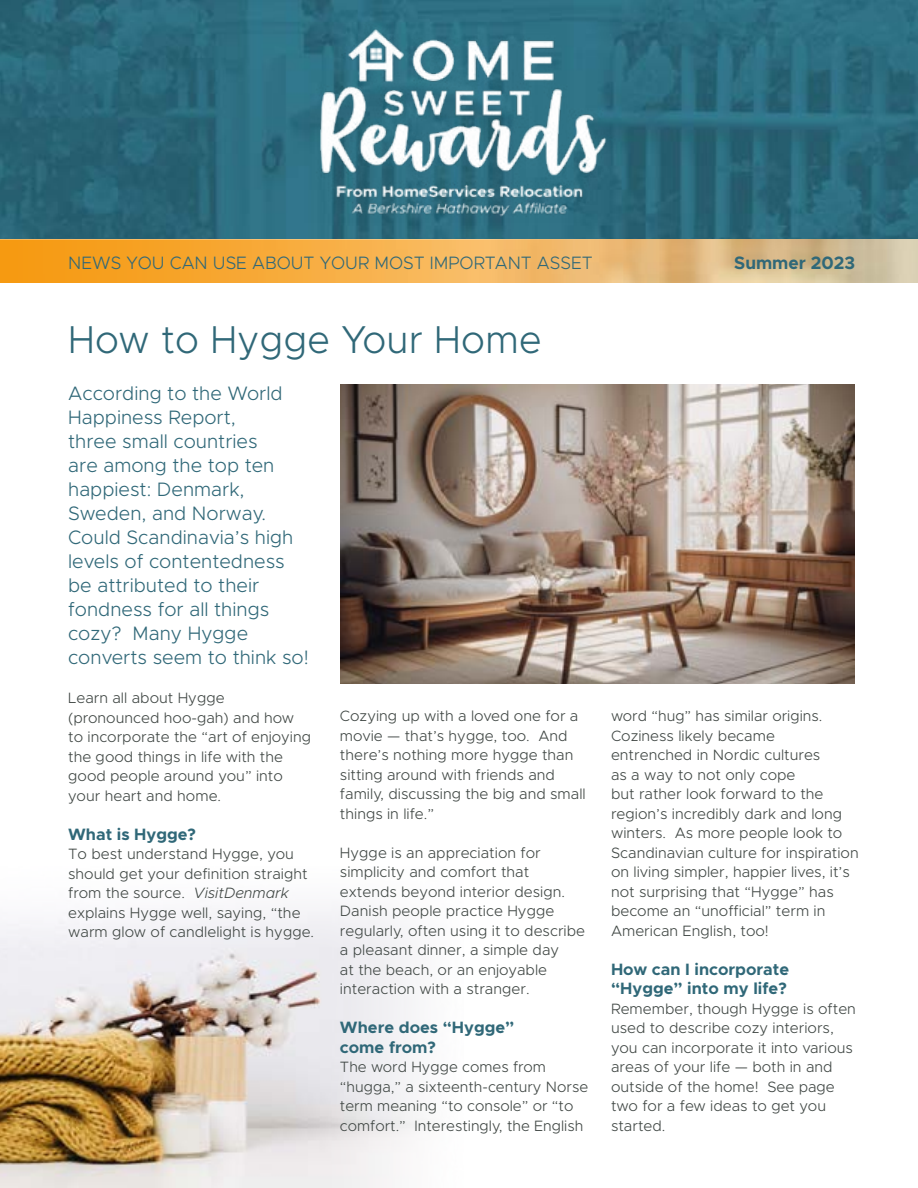
<style>
.page{position:relative;width:918px;height:1188px;background:#fff}
.page>*{position:absolute;margin:0;border:0;box-sizing:border-box;transform-origin:0 0}
.t1{font:300 39px "Metropolis";letter-spacing:.005em;color:#306878}
.t2{font:300 19.5px/24px "Metropolis";color:#306878}
.t3{font:300 18px "Metropolis";color:#306878}
.t4{font:700 18px "Metropolis";color:#306878}
.t5{font:700 16.5px/19.5px "Metropolis";color:#306878}
.t6{font:300 15px/19.5px "Metropolis";color:#3f4643}
.s1{font-style:italic}
</style>
<div class="page">
<img style="left:0;top:908px;width:426px;height:280px">
<img style="left:0;top:0;width:918px;height:240px">
<img style="left:632px;top:240px;width:286px;height:43px">
<img style="left:304px;top:25px;width:316px;height:197px">
<div style="left:0;top:240px;width:632px;height:43px;background:linear-gradient(to right,#f9990b,#f3c17e)"></div>
<img style="left:341px;top:385px;width:513px;height:299px">
<p class="t3" style="left:68px;top:251px;width:526px">NEWS YOU CAN USE ABOUT YOUR MOST IMPORTANT ASSET</p>
<p class="t4" style="left:734px;top:251px;width:122px">Summer 2023</p>
<h1 class="t1" style="left:68px;top:316px;width:475px">How to Hygge Your Home</h1>
<p class="t2" style="left:68px;top:381px;width:242px">According to the World<br>Happiness Report,<br>three small countries<br>are among the top ten happiest: Denmark,<br>Sweden, and Norway.<br>Could Scandinavia’s high levels of contentedness be attributed to their fondness for all things cozy? Many Hygge converts seem to think so!</p>
<p class="t6" style="left:68px;top:688px;width:244px">Learn all about Hygge (pronounced hoo-gah) and how to incorporate the “art of enjoying the good things in life with the good people around you” into your heart and home.</p>
<p class="t5" style="left:68px;top:824px;width:129px">What is Hygge?</p>
<p class="t6" style="left:68px;top:844px;width:247px">To best understand Hygge, you should get your definition straight from the source. <span class="s1">VisitDenmark </span>explains Hygge well, saying, “the warm glow of candlelight is hygge.</p>
<p class="t6" style="left:340px;top:707px;width:247px">Cozying up with a loved one for a movie — that’s hygge, too. And there’s nothing more hygge than sitting around with friends and family, discussing the big and small things in life.”</p>
<p class="t6" style="left:340px;top:843px;width:247px">Hygge is an appreciation for simplicity and comfort that extends beyond interior design.<br>Danish people practice Hygge regularly, often using it to describe a pleasant dinner, a simple day<br>at the beach, or an enjoyable interaction with a stranger.</p>
<p class="t5" style="left:340px;top:1018px;width:176px">Where does “Hygge” come from?</p>
<p class="t6" style="left:340px;top:1058px;width:250px">The word Hygge comes from “hugga,” a sixteenth-century Norse term meaning “to console” or “to comfort.” Interestingly, the English</p>
<p class="t6" style="left:611px;top:707px;width:249px">word “hug” has similar origins.<br>Coziness likely became entrenched in Nordic cultures<br>as a way to not only cope<br>but rather look forward to the region’s incredibly dark and long winters. As more people look to<br>Scandinavian culture for inspiration on living simpler, happier lives, it’s not surprising that “Hygge” has become an “unofficial” term in<br>American English, too!</p>
<p class="t5" style="left:611px;top:960px;width:180px">How can I incorporate “Hygge” into my life?</p>
<p class="t6" style="left:611px;top:999px;width:246px">Remember, though Hygge is often used to describe cozy interiors, you can incorporate it into various areas of your life — both in and outside of the home! See page two for a few ideas to get you started.</p>
</div>
